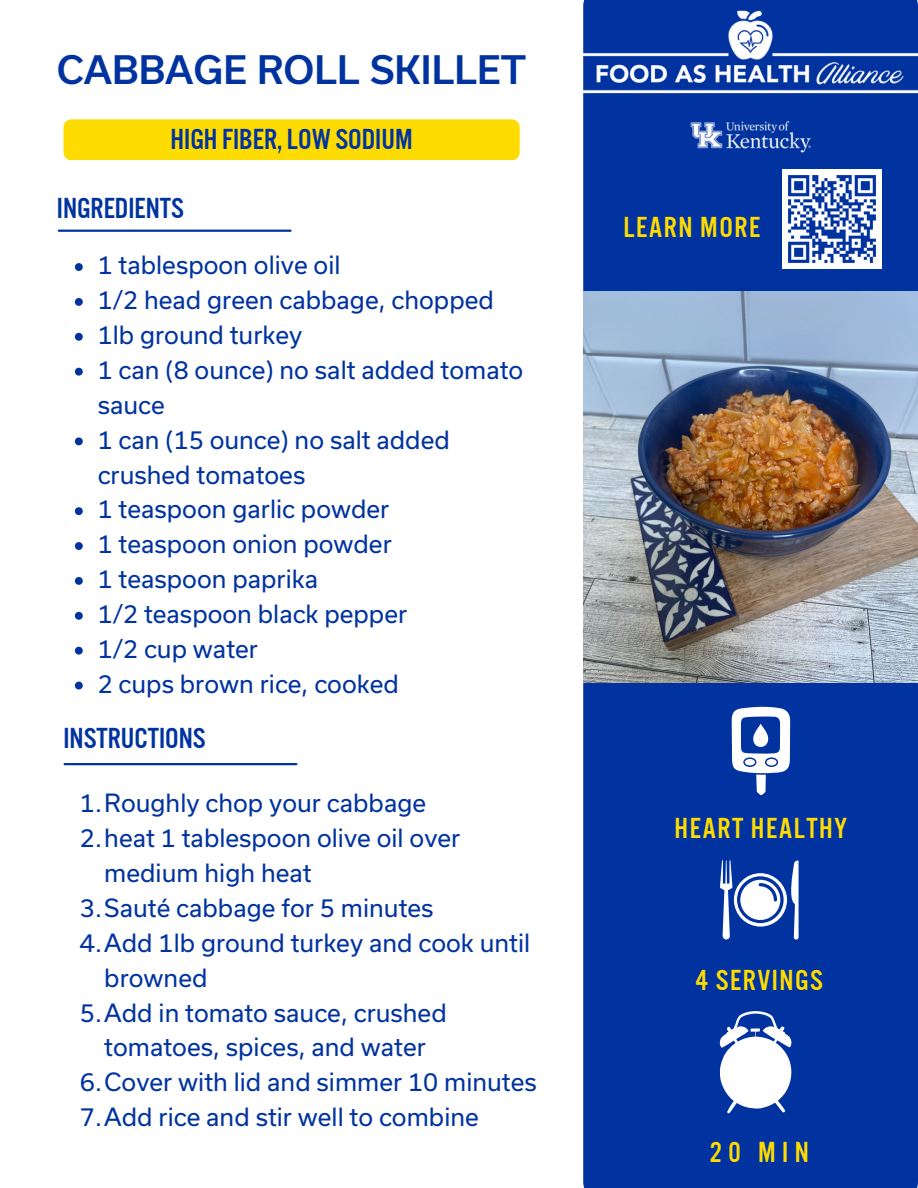
<style>
.page{position:relative;width:918px;height:1188px;background:#fff}
.page>*{position:absolute;margin:0;border:0;box-sizing:border-box;transform-origin:0 0}
.t1{font:500 37.5px "Usual";color:#0033a0}
.t2{font:30px "Alternate Got No 3 D";color:#0033a0}
.t3{font:30px "Alternate Got No 3 D";letter-spacing:.05em;color:#ffdc00}
.t4{font:24px/34.8px "Usual";color:#0033a0}
</style>
<div class="page">
<div style="left:64px;top:119px;width:456px;height:41px;background:#ffdc00;border-radius:8px"></div>
<hr style="left:59px;top:230px;width:232px;height:2px;background:#0033a0">
<div style="left:583px;top:175px;width:335px;height:1013px;background:#0033a0"></div>
<hr style="left:692px;top:848px;width:67px;height:1px;background:#0033a0">
<img style="left:583px;top:0;width:335px;height:175px">
<img style="left:783px;top:170px;width:99px;height:99px">
<svg style="left:720px;top:848px;width:79px;height:92px"></svg>
<svg style="left:719px;top:1009px;width:78px;height:105px"></svg>
<img style="left:583px;top:292px;width:335px;height:390px">
<hr style="left:65px;top:763px;width:231px;height:2px;background:#0033a0">
<svg style="left:75px;top:263px;width:8px;height:8px"></svg>
<svg style="left:75px;top:298px;width:8px;height:8px"></svg>
<svg style="left:75px;top:333px;width:8px;height:8px"></svg>
<svg style="left:75px;top:368px;width:8px;height:8px"></svg>
<svg style="left:75px;top:437px;width:8px;height:8px"></svg>
<svg style="left:75px;top:507px;width:8px;height:8px"></svg>
<svg style="left:75px;top:542px;width:8px;height:8px"></svg>
<svg style="left:75px;top:577px;width:8px;height:8px"></svg>
<svg style="left:75px;top:612px;width:8px;height:8px"></svg>
<svg style="left:75px;top:647px;width:8px;height:8px"></svg>
<svg style="left:75px;top:682px;width:8px;height:7px"></svg>
<svg style="left:732px;top:707px;width:58px;height:88px"></svg>
<p class="t1" style="left:57px;top:47px;width:471px">CABBAGE ROLL SKILLET</p>
<p class="t2" style="left:171px;top:118px;width:243px">HIGH FIBER,LOWSODIUM</p>
<p class="t2" style="left:57px;top:187px;width:129px">INGREDIENTS</p>
<p class="t4" style="left:98px;top:247px;width:244px">1 tablespoon olive oil</p>
<p class="t4" style="left:98px;top:282px;width:398px">1/2 head green cabbage, chopped</p>
<p class="t4" style="left:98px;top:317px;width:206px">1lb ground turkey</p>
<p class="t4" style="left:98px;top:352px;width:427px">1 can (8 ounce) no salt added tomato sauce</p>
<p class="t4" style="left:98px;top:422px;width:354px">1 can (15 ounce) no salt added crushed tomatoes</p>
<p class="t4" style="left:98px;top:492px;width:293px">1 teaspoon garlic powder</p>
<p class="t4" style="left:98px;top:526px;width:296px">1 teaspoon onion powder</p>
<p class="t4" style="left:98px;top:561px;width:222px">1 teaspoon paprika</p>
<p class="t4" style="left:98px;top:596px;width:311px">1/2 teaspoon black pepper</p>
<p class="t4" style="left:98px;top:631px;width:162px">1/2 cup water</p>
<p class="t4" style="left:98px;top:666px;width:303px">2 cups brown rice, cooked</p>
<p class="t2" style="left:64px;top:717px;width:144px">INSTRUCTIONS</p>
<p class="t4" style="left:80px;top:785px;width:348px">1.Roughly chop your cabbage</p>
<p class="t4" style="left:104px;top:820px;width:358px;text-indent:-24px">2.heat 1 tablespoon olive oil over medium high heat</p>
<p class="t4" style="left:80px;top:890px;width:355px">3.Sauté cabbage for 5 minutes</p>
<p class="t4" style="left:104px;top:925px;width:427px;text-indent:-24px">4.Add 1lb ground turkey and cook until browned</p>
<p class="t4" style="left:80px;top:995px;width:368px;text-align:center">5.Add in tomato sauce, crushed tomatoes, spices, and water</p>
<p class="t4" style="left:80px;top:1064px;width:458px">6.Cover with lid and simmer 10 minutes</p>
<p class="t4" style="left:80px;top:1099px;width:400px">7.Add rice and stir well to combine</p>
<p class="t3" style="left:624px;top:206px;width:138px">LEARN MORE</p>
<p class="t3" style="left:675px;top:807px;width:174px">HEART HEALTHY</p>
<p class="t3" style="left:696px;top:959px;width:129px">4 SERVINGS</p>
<p class="t3" style="left:710px;top:1132px;width:101px">20 MIN</p>
</div>
